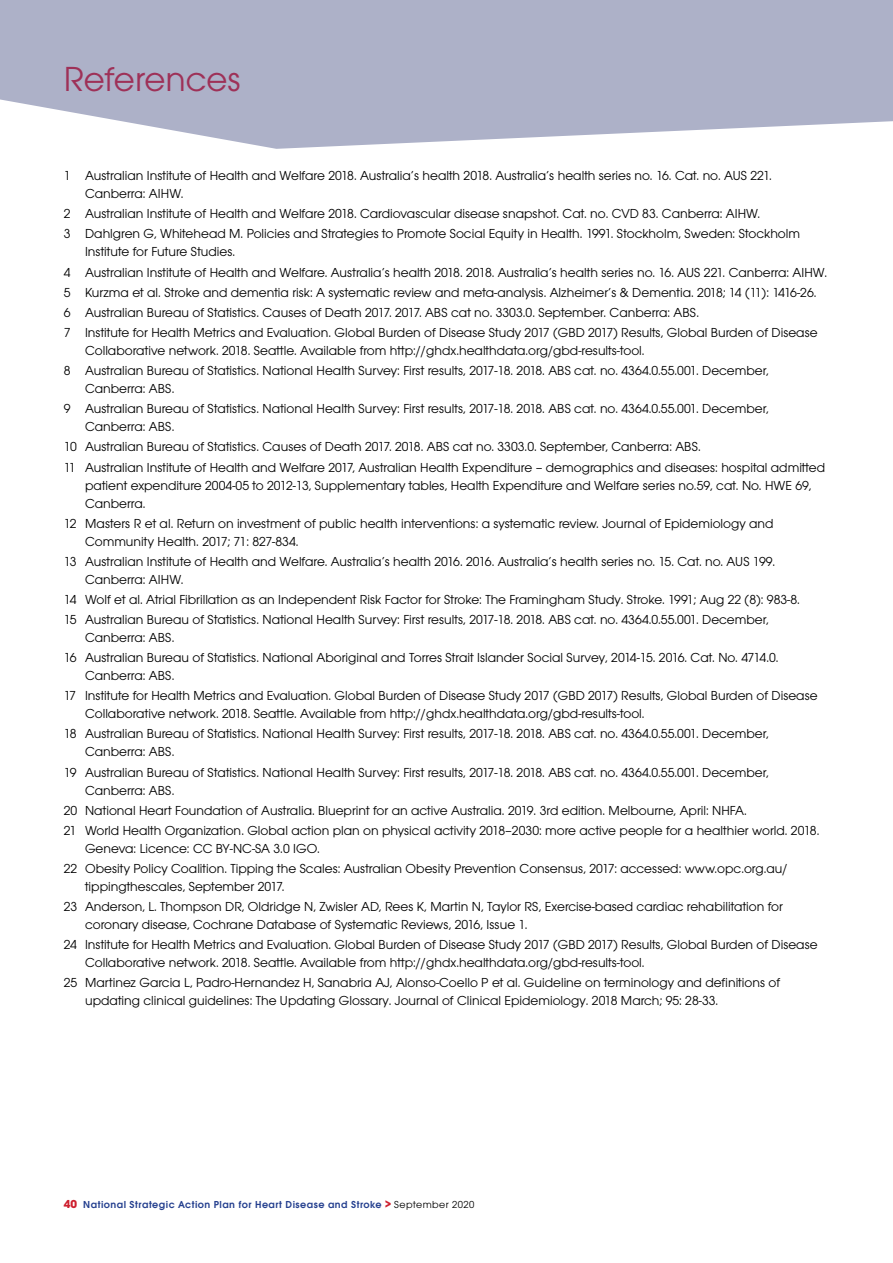
<style>
.page{position:relative;width:893px;height:1263px;background:#fff}
.page>*{position:absolute;margin:0;border:0;box-sizing:border-box;transform-origin:0 0}
.t1{font:36px "Avalon";color:#9e3158}
.t2{font:13.5px/20.1px "Avalon";color:#000}
.t3{font:600 10.5px "Avalon";letter-spacing:.04em;color:#25408f}
.s1{font-weight:700;font-size:12px;color:#ce202f}
.s2{font-weight:400;color:#000}
</style>
<div class="page">
<svg style="left:0;top:0;width:893px;height:149px;background:#b6bace"></svg>
<h1 class="t1" style="left:64px;top:58px;width:179px">References</h1>
<p class="t2" style="left:85px;top:167px;width:688px;line-height:18px;text-indent:-21px">1 Australian Institute of Health and Welfare 2018. Australia’s health 2018. Australia’s health series no. 16. Cat. no. AUS 221.<br>Canberra: AIHW.</p>
<p class="t2" style="left:64px;top:204px;width:738px">2 Australian Institute of Health and Welfare 2018. Cardiovascular disease snapshot. Cat. no. CVD 83. Canberra: AIHW.<br>3 Dahlgren G, Whitehead M. Policies and Strategies to Promote Social Equity in Health. 1991. Stockholm, Sweden: Stockholm</p>
<p class="t2" style="left:64px;top:242px;width:765px;text-indent:21px">Institute for Future Studies.<br>4 Australian Institute of Health and Welfare. Australia’s health 2018. 2018. Australia’s health series no. 16. AUS 221. Canberra: AIHW.<br>5 Kurzma et al. Stroke and dementia risk: A systematic review and meta-analysis. Alzheimer’s &amp; Dementia. 2018; 14 (11): 1416-26.<br>6 Australian Bureau of Statistics. Causes of Death 2017. 2017. ABS cat no. 3303.0. September. Canberra: ABS.<br>7 Institute for Health Metrics and Evaluation. Global Burden of Disease Study 2017 (GBD 2017) Results, Global Burden of Disease</p>
<p class="t2" style="left:64px;top:340px;width:707px;text-indent:21px">Collaborative network. 2018. Seattle. Available from http://ghdx.healthdata.org/gbd-results-tool.<br>8 Australian Bureau of Statistics. National Health Survey: First results, 2017-18. 2018. ABS cat. no. 4364.0.55.001. December,</p>
<p class="t2" style="left:64px;top:379px;width:707px;text-indent:21px">Canberra: ABS.<br>9 Australian Bureau of Statistics. National Health Survey: First results, 2017-18. 2018. ABS cat. no. 4364.0.55.001. December,</p>
<p class="t2" style="left:64px;top:417px;width:763px;text-indent:21px">Canberra: ABS.<br>10 Australian Bureau of Statistics. Causes of Death 2017. 2018. ABS cat no. 3303.0. September, Canberra: ABS.<br>11 Australian Institute of Health and Welfare 2017, Australian Health Expenditure – demographics and diseases: hospital admitted</p>
<p class="t2" style="left:85px;top:476px;width:728px;line-height:18px">patient expenditure 2004-05 to 2012-13, Supplementary tables, Health Expenditure and Welfare series no.59, cat. No. HWE 69,<br>Canberra.</p>
<p class="t2" style="left:85px;top:514px;width:690px;line-height:18px;text-indent:-21px">12 Masters R et al. Return on investment of public health interventions: a systematic review. Journal of Epidemiology and<br>Community Health. 2017; 71: 827-834.</p>
<p class="t2" style="left:85px;top:552px;width:692px;line-height:18px;text-indent:-21px">13 Australian Institute of Health and Welfare. Australia’s health 2016. 2016. Australia’s health series no. 15. Cat. no. AUS 199.<br>Canberra: AIHW.</p>
<p class="t2" style="left:64px;top:589px;width:738px">14 Wolf et al. Atrial Fibrillation as an Independent Risk Factor for Stroke: The Framingham Study. Stroke. 1991; Aug 22 (8): 983-8.<br>15 Australian Bureau of Statistics. National Health Survey: First results, 2017-18. 2018. ABS cat. no. 4364.0.55.001. December,</p>
<p class="t2" style="left:64px;top:627px;width:716px;text-indent:21px">Canberra: ABS.<br>16 Australian Bureau of Statistics. National Aboriginal and Torres Strait Islander Social Survey, 2014-15. 2016. Cat. No. 4714.0.</p>
<p class="t2" style="left:64px;top:666px;width:755px;text-indent:21px">Canberra: ABS.<br>17 Institute for Health Metrics and Evaluation. Global Burden of Disease Study 2017 (GBD 2017) Results, Global Burden of Disease</p>
<p class="t2" style="left:64px;top:704px;width:707px;text-indent:21px">Collaborative network. 2018. Seattle. Available from http://ghdx.healthdata.org/gbd-results-tool.<br>18 Australian Bureau of Statistics. National Health Survey: First results, 2017-18. 2018. ABS cat. no. 4364.0.55.001. December,</p>
<p class="t2" style="left:64px;top:742px;width:707px;text-indent:21px">Canberra: ABS.<br>19 Australian Bureau of Statistics. National Health Survey: First results, 2017-18. 2018. ABS cat. no. 4364.0.55.001. December,</p>
<p class="t2" style="left:64px;top:780px;width:757px;text-indent:21px">Canberra: ABS.<br>20 National Heart Foundation of Australia. Blueprint for an active Australia. 2019. 3rd edition. Melbourne, April: NHFA.<br>21 World Health Organization. Global action plan on physical activity 2018–2030: more active people for a healthier world. 2018.</p>
<p class="t2" style="left:64px;top:838px;width:725px;text-indent:21px">Geneva: Licence: CC BY-NC-SA 3.0 IGO.<br>22 Obesity Policy Coalition. Tipping the Scales: Australian Obesity Prevention Consensus, 2017: accessed: www.opc.org.au/</p>
<p class="t2" style="left:64px;top:876px;width:721px;text-indent:21px">tippingthescales, September 2017.<br>23 Anderson, L. Thompson DR, Oldridge N, Zwisler AD, Rees K, Martin N, Taylor RS, Exercise-based cardiac rehabilitation for</p>
<p class="t2" style="left:64px;top:914px;width:755px;text-indent:21px">coronary disease, Cochrane Database of Systematic Reviews, 2016, Issue 1.<br>24 Institute for Health Metrics and Evaluation. Global Burden of Disease Study 2017 (GBD 2017) Results, Global Burden of Disease</p>
<p class="t2" style="left:64px;top:953px;width:718px;text-indent:21px">Collaborative network. 2018. Seattle. Available from http://ghdx.healthdata.org/gbd-results-tool.<br>25 Martinez Garcia L, Padro-Hernandez H, Sanabria AJ, Alonso-Coello P et al. Guideline on terminology and definitions of</p>
<p class="t2" style="left:85px;top:991px;width:635px">updating clinical guidelines: The Updating Glossary. Journal of Clinical Epidemiology. 2018 March; 95: 28-33.</p>
<p class="t3" style="left:64px;top:1198px;width:412px"><span class="s1">40</span> National Strategic Action Plan for Heart Disease and Stroke <span class="s1">&gt;</span> <span class="s2">September 2020</span></p>
</div>
